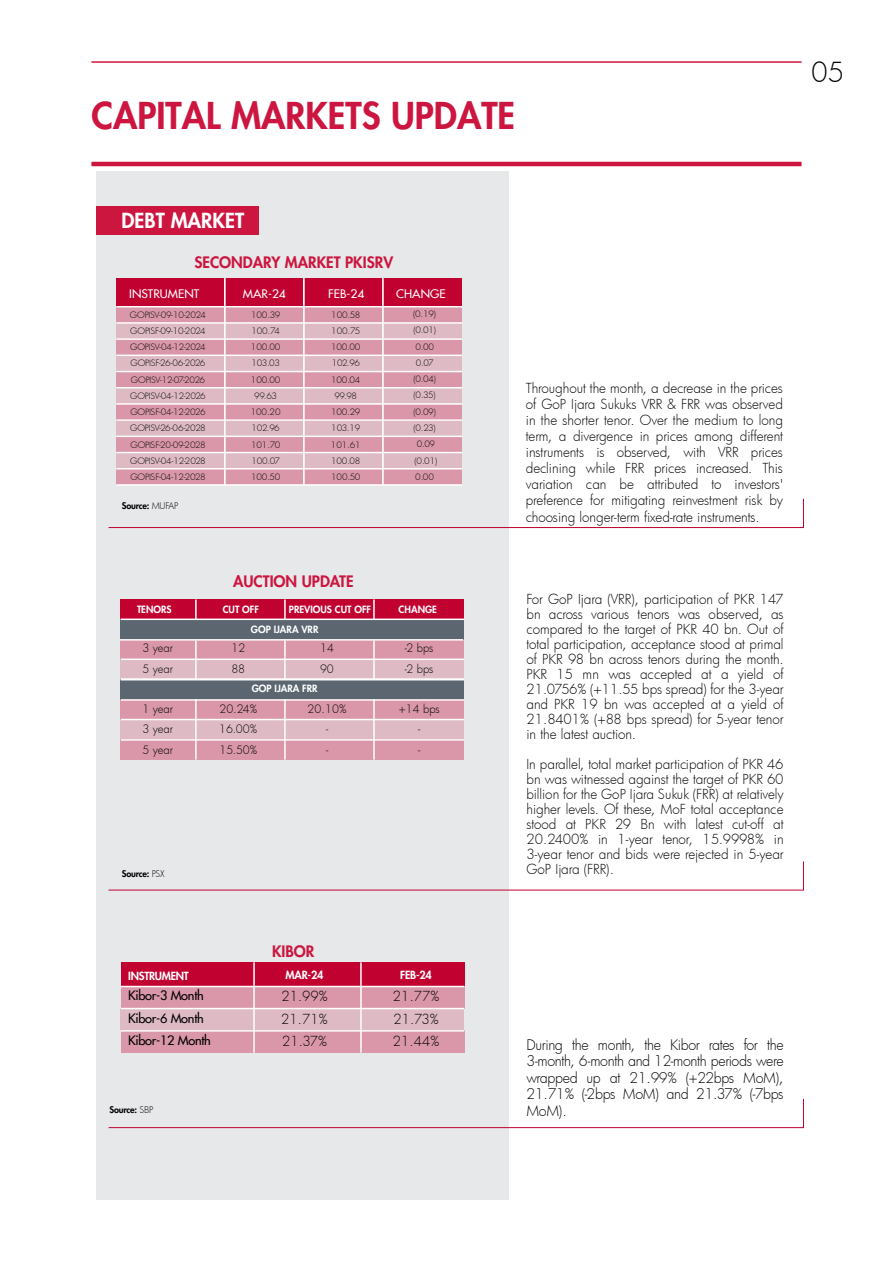
<style>
.page{position:relative;width:893px;height:1263px;background:#fff}
.page>*{position:absolute;margin:0;border:0;box-sizing:border-box;transform-origin:0 0}
.t1{font:800 36px "Futura";color:#cc163f}
.t2{font:300 27px "Futura";color:#000}
.t3{font:800 20.25px "Futura";color:#fff}
.t4{font:800 15.3px "Futura";color:#cc163f}
.t5{font:300 14.25px/16.5px "Futura";letter-spacing:-.025em;color:#000;text-align:justify}
.t6{font:300 13.5px/15px "Futura";letter-spacing:-.005em;color:#000;text-align:justify}
.t7{font:500 12.75px/22.5px "Futura";letter-spacing:-.02em;color:#000}
.t8{font:500 11.55px "Futura";color:#fff;scale:1.04 1}
.t9{font:300 11.25px/20.2px "Futura";color:#000}
.t10{font:800 10.95px "Futura";letter-spacing:-.02em;color:#fff}
.t11{font:800 9.75px "Futura";color:#fff}
.t12{font:800 9px "Futura";letter-spacing:-.02em;color:#000}
.t13{font:300 8.55px/16.2px "Futura";letter-spacing:-.02em;color:#000;text-align:center;scale:1.06 1}
.s1{font-weight:300}
</style>
<div class="page">
<div style="left:96px;top:172px;width:413px;height:1028px;background:#e6e8ea"></div>
<div style="left:121px;top:599px;width:343px;height:21px;background:#c10230"></div>
<div style="left:121px;top:619px;width:343px;height:21px;background:#5b6670"></div>
<div style="left:121px;top:639px;width:343px;height:20px;background:#d997a9"></div>
<div style="left:121px;top:659px;width:343px;height:20px;background:#debac5"></div>
<div style="left:121px;top:679px;width:343px;height:21px;background:#5b6670"></div>
<div style="left:121px;top:699px;width:343px;height:21px;background:#d997a9"></div>
<div style="left:121px;top:719px;width:343px;height:21px;background:#debac5"></div>
<div style="left:121px;top:739px;width:343px;height:21px;background:#d997a9"></div>
<hr style="left:373px;top:599px;width:2px;height:20px;background:#fff">
<hr style="left:284px;top:599px;width:2px;height:20px;background:#fff">
<hr style="left:195px;top:599px;width:2px;height:21px;background:#fff">
<hr style="left:373px;top:640px;width:2px;height:39px;background:#fff">
<hr style="left:284px;top:640px;width:2px;height:39px;background:#fff">
<hr style="left:195px;top:640px;width:2px;height:39px;background:#fff">
<hr style="left:373px;top:699px;width:2px;height:61px;background:#fff">
<hr style="left:284px;top:699px;width:2px;height:61px;background:#fff">
<hr style="left:195px;top:699px;width:2px;height:61px;background:#fff">
<hr style="left:121px;top:618px;width:343px;height:2px;background:#fff">
<hr style="left:120px;top:639px;width:343px;height:2px;background:#fff">
<hr style="left:121px;top:658px;width:343px;height:2px;background:#fff">
<hr style="left:121px;top:678px;width:343px;height:2px;background:#fff">
<hr style="left:121px;top:699px;width:343px;height:2px;background:#fff">
<hr style="left:121px;top:719px;width:343px;height:1px;background:#fff">
<hr style="left:121px;top:739px;width:343px;height:2px;background:#fff">
<div style="left:116px;top:323px;width:346px;height:16px;background:#debac5"></div>
<div style="left:116px;top:307px;width:346px;height:16px;background:#d997a9"></div>
<hr style="left:116px;top:322px;width:346px;height:2px;background:#fff">
<div style="left:116px;top:355px;width:346px;height:16px;background:#debac5"></div>
<div style="left:116px;top:339px;width:346px;height:16px;background:#d997a9"></div>
<div style="left:116px;top:388px;width:346px;height:16px;background:#debac5"></div>
<div style="left:116px;top:371px;width:346px;height:17px;background:linear-gradient(to right,#d997a9,#d997a9)"></div>
<div style="left:116px;top:420px;width:346px;height:16px;background:#debac5"></div>
<div style="left:116px;top:404px;width:346px;height:16px;background:#d997a9"></div>
<div style="left:116px;top:452px;width:346px;height:17px;background:linear-gradient(to right,#debac5,#debac5)"></div>
<div style="left:116px;top:436px;width:346px;height:16px;background:#d997a9"></div>
<div style="left:116px;top:469px;width:346px;height:16px;background:#d997a9"></div>
<div style="left:116px;top:278px;width:346px;height:29px;background:#c10230"></div>
<hr style="left:116px;top:306px;width:346px;height:1px;background:#fff">
<hr style="left:224px;top:278px;width:2px;height:207px;background:#fff">
<hr style="left:303px;top:278px;width:2px;height:207px;background:#fff">
<hr style="left:382px;top:278px;width:2px;height:207px;background:#fff">
<div style="left:96px;top:206px;width:162px;height:28px;background:#cc163f"></div>
<hr style="left:116px;top:338px;width:346px;height:2px;background:#fff">
<hr style="left:116px;top:355px;width:346px;height:1px;background:#fff">
<hr style="left:116px;top:371px;width:346px;height:1px;background:#fff">
<hr style="left:116px;top:387px;width:346px;height:1px;background:#fff">
<hr style="left:116px;top:403px;width:346px;height:2px;background:#fff">
<hr style="left:116px;top:419px;width:346px;height:2px;background:#fff">
<hr style="left:116px;top:436px;width:346px;height:1px;background:#fff">
<hr style="left:116px;top:452px;width:346px;height:1px;background:#fff">
<hr style="left:116px;top:468px;width:346px;height:1px;background:#fff">
<hr style="left:116px;top:484px;width:346px;height:2px;background:#fff">
<hr style="left:91px;top:162px;width:710px;height:4px;background:#cc163f">
<hr style="left:91px;top:61px;width:710px;height:2px;background:#cc163f">
<svg style="left:108px;top:498px;width:696px;height:30px"></svg>
<svg style="left:108px;top:861px;width:696px;height:30px"></svg>
<svg style="left:108px;top:1098px;width:696px;height:30px"></svg>
<div style="left:121px;top:986px;width:343px;height:22px;background:#d997a9"></div>
<div style="left:121px;top:1031px;width:343px;height:22px;background:#d997a9"></div>
<div style="left:121px;top:1008px;width:343px;height:22px;background:#debac5"></div>
<div style="left:121px;top:962px;width:343px;height:24px;background:#c10230"></div>
<hr style="left:121px;top:986px;width:343px;height:1px;background:#fff">
<hr style="left:121px;top:1008px;width:343px;height:1px;background:#fff">
<hr style="left:121px;top:1030px;width:343px;height:1px;background:#fff">
<hr style="left:253px;top:962px;width:2px;height:91px;background:#fff">
<hr style="left:360px;top:962px;width:2px;height:91px;background:#fff">
<h1 class="t1" style="left:91px;top:93px;width:425px">CAPITAL MARKETS UPDATE</h1>
<h2 class="t2" style="left:811px;top:54px;width:35px">05</h2>
<h3 class="t3" style="left:122px;top:207px;width:124px">DEBT MARKET</h3>
<p class="t4" style="left:194px;top:253px;width:200px">SECONDARY MARKET PKISRV</p>
<p class="t8" style="left:129px;top:286px;width:69px">INSTRUMENT</p>
<p class="t8" style="left:243px;top:286px;width:43px">MAR-24</p>
<p class="t8" style="left:328px;top:286px;width:36px">FEB-24</p>
<p class="t8" style="left:396px;top:286px;width:49px">CHANGE</p>
<p class="t13" style="left:130px;top:306px;width:73px;text-align:justify">GOPISV-09-10-2024<br>GOPISF-09-10-2024<br>GOPISV-04-12-2024<br>GOPISF-26-06-2026<br>GOPISV-12-07-2026<br>GOPISV-04-12-2026<br>GOPISF-04-12-2026<br>GOPISV-26-06-2028<br>GOPISF-20-09-2028<br>GOPISV-04-12-2028<br>GOPISF-04-12-2028</p>
<p class="t12" style="left:122px;top:500px;width:58px">Source: <span class="s1">MUFAP</span></p>
<p class="t13" style="left:251px;top:306px;width:30px">100.39<br>100.74<br>100.00<br>103.03<br>100.00<br>99.63<br>100.20<br>102.96<br>101.70<br>100.07<br>100.50</p>
<p class="t13" style="left:331px;top:306px;width:30px">100.58<br>100.75<br>100.00<br>102.96<br>100.04<br>99.98<br>100.29<br>103.19<br>101.61<br>100.08<br>100.50</p>
<p class="t13" style="left:413px;top:306px;width:24px">(0.19) (0.01)<br>0.00<br>0.07 (0.04) (0.35) (0.09) (0.23)<br>0.09 (0.01)<br>0.00</p>
<p class="t4" style="left:233px;top:572px;width:122px">AUCTION UPDATE</p>
<p class="t11" style="left:137px;top:603px;width:36px">TENORS</p>
<p class="t11" style="left:223px;top:603px;width:38px">CUT OFF</p>
<p class="t11" style="left:289px;top:603px;width:84px">PREVIOUS CUT OFF</p>
<p class="t11" style="left:399px;top:603px;width:40px">CHANGE</p>
<p class="t11" style="left:251px;top:623px;width:69px">GOP IJARA VRR</p>
<p class="t9" style="left:142px;top:638px;width:32px">3 year<br>5 year</p>
<p class="t9" style="left:142px;top:699px;width:32px;text-align:justify">1 year 3 year 5 year</p>
<p class="t9" style="left:320px;top:638px;width:15px">14<br>90</p>
<p class="t9" style="left:308px;top:699px;width:40px;text-align:center">20.10% -<br>-</p>
<p class="t9" style="left:231px;top:638px;width:15px">12<br>88</p>
<p class="t9" style="left:219px;top:699px;width:40px;text-align:justify">20.24% 16.00% 15.50%</p>
<p class="t11" style="left:252px;top:683px;width:67px">GOP IJARA FRR</p>
<p class="t12" style="left:122px;top:868px;width:44px">Source: <span class="s1">PSX</span></p>
<p class="t10" style="left:128px;top:969px;width:62px">INSTRUMENT</p>
<p class="t7" style="left:128px;top:984px;width:84px">Kibor-3 Month<br>Kibor-6 Month<br>Kibor-12 Month</p>
<p class="t12" style="left:110px;top:1104px;width:45px">Source: <span class="s1">SBP</span></p>
<p class="t4" style="left:272px;top:941px;width:44px">KIBOR</p>
<p class="t10" style="left:286px;top:968px;width:39px">MAR-24</p>
<p class="t6" style="left:281px;top:985px;width:48px;line-height:22.5px">21.99% 21.71% 21.37%</p>
<p class="t9" style="left:405px;top:638px;width:30px">-2 bps -2 bps</p>
<p class="t9" style="left:399px;top:699px;width:42px;text-align:center">+14 bps -<br>-</p>
<p class="t10" style="left:400px;top:968px;width:33px">FEB-24</p>
<p class="t6" style="left:393px;top:985px;width:48px;line-height:22.5px">21.77% 21.73% 21.44%</p>
<p class="t6" style="left:526px;top:379px;width:259px;line-height:16px">Throughout the month, a decrease in the prices of GoP Ijara Sukuks VRR &amp; FRR was observed in the shorter tenor. Over the medium to long term, a divergence in prices among different instruments is observed, with VRR prices declining while FRR prices increased. This variation can be attributed to investors' preference for mitigating reinvestment risk by choosing longer-term fixed-rate instruments.</p>
<p class="t6" style="left:526px;top:591px;width:259px">For GoP Ijara (VRR), participation of PKR 147 bn across various tenors was observed, as compared to the target of PKR 40 bn. Out of total participation, acceptance stood at primal of PKR 98 bn across tenors during the month.<br>PKR 15 mn was accepted at a yield of 21.0756% (+11.55 bps spread) for the 3-year and PKR 19 bn was accepted at a yield of 21.8401% (+88 bps spread) for 5-year tenor in the latest auction.</p>
<p class="t6" style="left:526px;top:756px;width:259px">In parallel, total market participation of PKR 46 bn was witnessed against the target of PKR 60 billion for the GoP Ijara Sukuk (FRR) at relatively higher levels. Of these, MoF total acceptance stood at PKR 29 Bn with latest cut-off at 20.2400% in 1-year tenor, 15.9998% in 3-year tenor and bids were rejected in 5-year GoP Ijara (FRR).</p>
<p class="t5" style="left:526px;top:1036px;width:259px">During the month, the Kibor rates for the 3-month, 6-month and 12-month periods were wrapped up at 21.99% (+22bps MoM), 21.71% (-2bps MoM) and 21.37% (-7bps MoM).</p>
</div>
